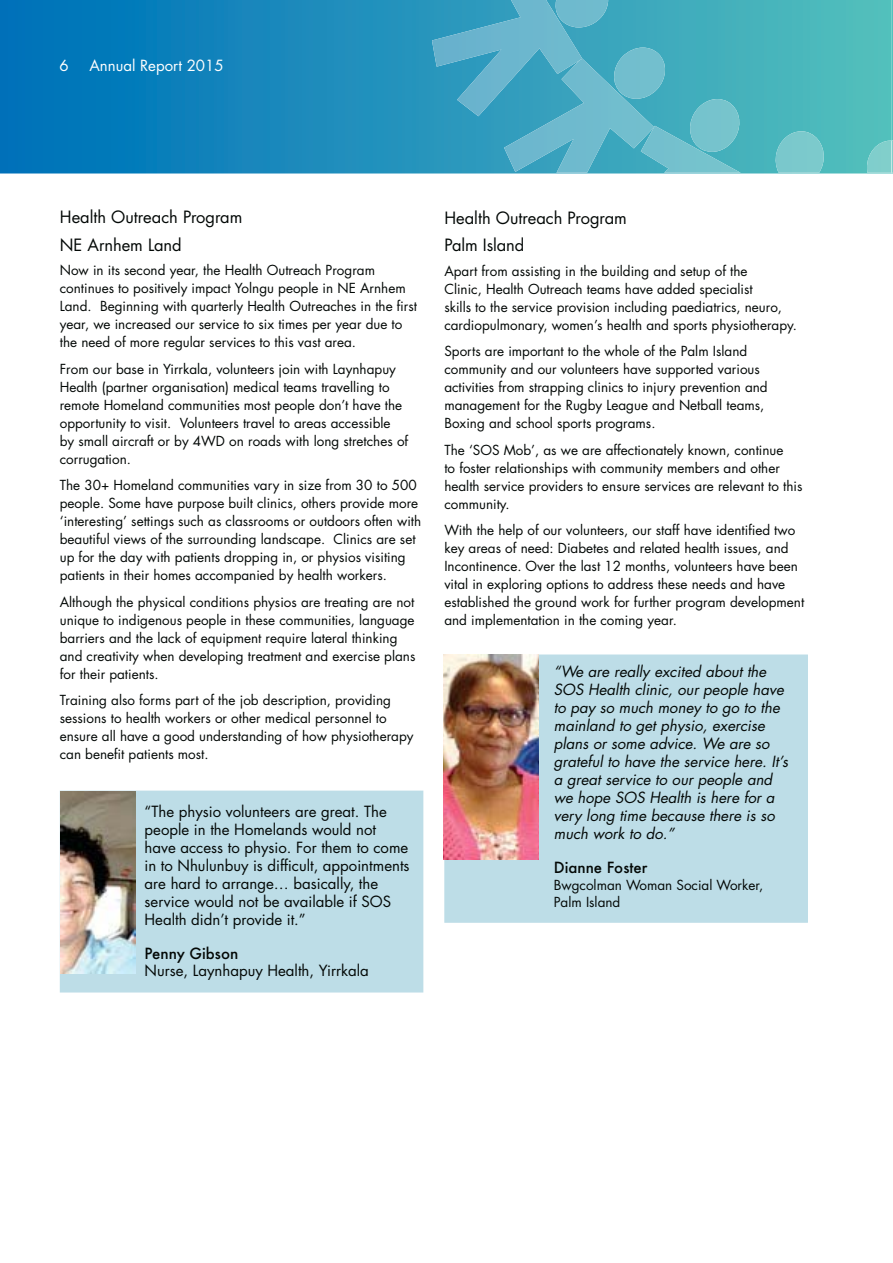
<style>
.page{position:relative;width:893px;height:1263px;background:#fff}
.page>*{position:absolute;margin:0;border:0;box-sizing:border-box;transform-origin:0 0}
.t1{font:16.5px/27.3px "Futura Std";letter-spacing:-.005em;color:#030806}
.t2{font:italic 15px/18px "Futura Std";color:#030806}
.t3{font:15px/18px "Futura Std";color:#030806}
.t4{font:500 15px "Futura";color:#030806}
.t5{font:15px "Futura Std";color:#fff}
.t6{font:13.5px/18px "Futura Std";color:#030806}
</style>
<div class="page">
<svg style="left:0;top:0;width:867px;height:173px;background:#1c8dbb"></svg>
<svg style="left:775px;top:131px;width:51px;height:42px;background:#72c6c9"></svg>
<svg style="left:432px;top:0;width:311px;height:173px;background:#4fadc3"></svg>
<svg style="left:867px;top:0;width:26px;height:173px;background:#5bc2be"></svg>
<div style="left:61px;top:791px;width:362px;height:201px;background:#bddde7"></div>
<div style="left:60px;top:790px;width:363px;height:202px;border:2px solid #bddde7"></div>
<img style="left:61px;top:791px;width:74px;height:182px">
<div style="left:445px;top:655px;width:362px;height:267px;background:#bddde7"></div>
<div style="left:444px;top:654px;width:364px;height:269px;border:2px solid #bddde7"></div>
<img style="left:443px;top:654px;width:96px;height:205px">
<p class="t5" style="left:60px;top:59px;width:11px">6</p>
<p class="t5" style="left:89px;top:59px;width:136px">Annual Report 2015</p>
<p class="t1" style="left:60px;top:205px;width:184px">Health Outreach Program<br>NE Arnhem Land</p>
<p class="t6" style="left:60px;top:262px;width:359px">Now in its second year, the Health Outreach Program continues to positively impact Yolngu people in NE Arnhem Land. Beginning with quarterly Health Outreaches in the first year, we increased our service to six times per year due to the need of more regular services to this vast area.</p>
<p class="t6" style="left:60px;top:361px;width:350px">From our base in Yirrkala, volunteers join with Laynhapuy Health (partner organisation) medical teams travelling to remote Homeland communities most people don’t have the opportunity to visit. Volunteers travel to areas accessible by small aircraft or by 4WD on roads with long stretches of corrugation.</p>
<p class="t6" style="left:60px;top:477px;width:363px">The 30+ Homeland communities vary in size from 30 to 500 people. Some have purpose built clinics, others provide more ‘interesting’ settings such as classrooms or outdoors often with beautiful views of the surrounding landscape. Clinics are set up for the day with patients dropping in, or physios visiting patients in their homes accompanied by health workers.</p>
<p class="t6" style="left:60px;top:594px;width:357px">Although the physical conditions physios are treating are not unique to indigenous people in these communities, language barriers and the lack of equipment require lateral thinking and creativity when developing treatment and exercise plans for their patients.</p>
<p class="t6" style="left:60px;top:692px;width:355px">Training also forms part of the job description, providing sessions to health workers or other medical personnel to ensure all have a good understanding of how physiotherapy can benefit patients most.</p>
<p class="t3" style="left:145px;top:803px;width:267px">“The physio volunteers are great. The people in the Homelands would not have access to physio. For them to come in to Nhulunbuy is difficult, appointments are hard to arrange… basically, the service would not be available if SOS Health didn’t provide it.”</p>
<p class="t4" style="left:145px;top:943px;width:95px">Penny Gibson</p>
<p class="t3" style="left:145px;top:962px;width:226px">Nurse, Laynhapuy Health, Yirrkala</p>
<p class="t1" style="left:444px;top:205px;width:184px">Health Outreach Program<br>Palm Island</p>
<p class="t6" style="left:444px;top:263px;width:354px">Apart from assisting in the building and setup of the<br>Clinic, Health Outreach teams have added specialist<br>skills to the service provision including paediatrics, neuro, cardiopulmonary, women’s health and sports physiotherapy.</p>
<p class="t6" style="left:444px;top:343px;width:325px">Sports are important to the whole of the Palm Island community and our volunteers have supported various activities from strapping clinics to injury prevention and management for the Rugby League and Netball teams, Boxing and school sports programs.</p>
<p class="t6" style="left:444px;top:442px;width:360px">The ‘SOS Mob’, as we are affectionately known, continue<br>to foster relationships with community members and other health service providers to ensure services are relevant to this community.</p>
<p class="t6" style="left:444px;top:522px;width:361px">With the help of our volunteers, our staff have identified two key areas of need: Diabetes and related health issues, and Incontinence. Over the last 12 months, volunteers have been vital in exploring options to address these needs and have established the ground work for further program development and implementation in the coming year.</p>
<p class="t2" style="left:554px;top:663px;width:236px">“We are really excited about the<br>SOS Health clinic, our people have to pay so much money to go to the mainland to get physio, exercise plans or some advice. We are so grateful to have the service here. It’s a great service to our people and we hope SOS Health is here for a very long time because there is so much work to do.”</p>
<p class="t4" style="left:554px;top:857px;width:95px">Dianne Foster</p>
<p class="t6" style="left:554px;top:877px;width:211px;line-height:17px">Bwgcolman Woman Social Worker,<br>Palm Island</p>
</div>
